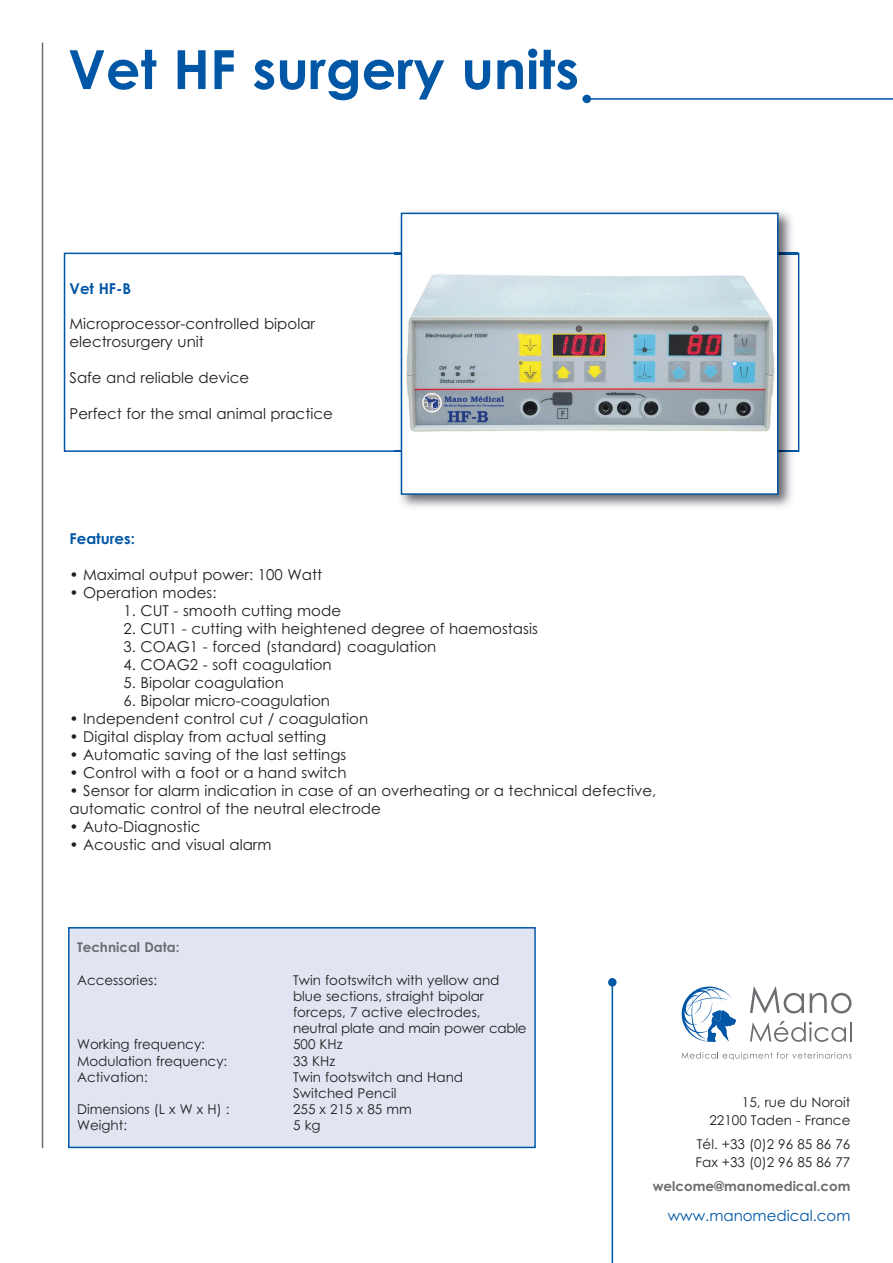
<style>
.page{position:relative;width:893px;height:1263px;background:#fff}
.page>*{position:absolute;margin:0;border:0;box-sizing:border-box;transform-origin:0 0}
.t1{font:700 54px "Century Gothic";color:#0157a5}
.t2{font:15px/18px "Century Gothic";color:#231f20}
.t3{font:15px "Century Gothic";color:#0157a5}
.t4{font:700 15px "Century Gothic";color:#0157a5}
.t5{font:13.5px/16.2px "Century Gothic";color:#231f20}
.t6{font:700 13.5px "Century Gothic";color:#6c6d70}
</style>
<div class="page">
<hr style="left:42px;top:43px;width:1px;height:1105px;background:#6c6d70">
<img style="left:394px;top:211px;width:404px;height:296px">
<img style="left:394px;top:253px;width:404px;height:1px">
<div style="left:402px;top:214px;width:375px;height:279px;background:#fff"></div>
<div style="left:401px;top:213px;width:378px;height:282px;border:2px solid #0157a5"></div>
<img style="left:407px;top:275px;width:367px;height:157px">
<div style="left:68px;top:257px;width:327px;height:191px;background:#fff"></div>
<div style="left:70px;top:928px;width:464px;height:219px;background:#e1e5f2"></div>
<div style="left:68px;top:927px;width:468px;height:221px;border:2px solid #0157a5"></div>
<hr style="left:583px;top:98px;width:310px;height:2px;background:#0157a5">
<div style="left:583px;top:95px;width:8px;height:8px;background:#0157a5;border-radius:50%"></div>
<hr style="left:612px;top:978px;width:1px;height:285px;background:#0157a5">
<div style="left:608px;top:978px;width:9px;height:8px;background:#0157a5;border-radius:50%"></div>
<svg style="left:750px;top:1021px;width:102px;height:21px"></svg>
<svg style="left:682px;top:986px;width:54px;height:56px"></svg>
<svg style="left:750px;top:986px;width:54px;height:27px"></svg>
<svg style="left:810px;top:993px;width:41px;height:20px"></svg>
<svg style="left:682px;top:1052px;width:170px;height:8px"></svg>
<h1 class="t1" style="left:68px;top:39px;width:513px">Vet HF surgery units</h1>
<p class="t4" style="left:70px;top:280px;width:63px">Vet HF-B</p>
<p class="t2" style="left:70px;top:314px;width:247px">Microprocessor-controlled bipolar electrosurgery unit</p>
<p class="t2" style="left:70px;top:368px;width:181px">Safe and reliable device</p>
<p class="t2" style="left:70px;top:404px;width:265px">Perfect for the smal animal practice</p>
<p class="t4" style="left:70px;top:530px;width:67px">Features:</p>
<p class="t2" style="left:70px;top:566px;width:254px">• Maximal output power: 100 Watt</p>
<p class="t2" style="left:70px;top:584px;width:148px">• Operation modes:</p>
<p class="t2" style="left:124px;top:602px;width:219px">1. CUT - smooth cutting mode</p>
<p class="t2" style="left:124px;top:620px;width:416px">2. CUT1 - cutting with heightened degree of haemostasis</p>
<p class="t2" style="left:124px;top:638px;width:314px">3. COAG1 - forced (standard) coagulation</p>
<p class="t2" style="left:124px;top:656px;width:210px">4. COAG2 - soft coagulation</p>
<p class="t2" style="left:124px;top:674px;width:162px">5. Bipolar coagulation</p>
<p class="t2" style="left:124px;top:692px;width:208px">6. Bipolar micro-coagulation</p>
<p class="t2" style="left:70px;top:710px;width:300px">• Independent control cut / coagulation</p>
<p class="t2" style="left:70px;top:728px;width:258px">• Digital display from actual setting</p>
<p class="t2" style="left:70px;top:746px;width:278px">• Automatic saving of the last settings</p>
<p class="t2" style="left:70px;top:764px;width:279px">• Control with a foot or a hand switch</p>
<p class="t2" style="left:70px;top:782px;width:588px">• Sensor for alarm indication in case of an overheating or a technical defective, automatic control of the neutral electrode</p>
<p class="t2" style="left:70px;top:818px;width:132px">• Auto-Diagnostic</p>
<p class="t2" style="left:70px;top:836px;width:203px">• Acoustic and visual alarm</p>
<p class="t6" style="left:77px;top:939px;width:104px">Technical Data:</p>
<p class="t5" style="left:77px;top:972px;width:82px">Accessories:</p>
<p class="t5" style="left:293px;top:972px;width:235px">Twin footswitch with yellow and blue sections, straight bipolar forceps, 7 active electrodes, neutral plate and main power cable</p>
<p class="t5" style="left:77px;top:1036px;width:129px">Working frequency:</p>
<p class="t5" style="left:293px;top:1036px;width:51px">500 KHz</p>
<p class="t5" style="left:77px;top:1053px;width:152px">Modulation frequency:</p>
<p class="t5" style="left:293px;top:1053px;width:44px">33 KHz</p>
<p class="t5" style="left:77px;top:1069px;width:72px">Activation:</p>
<p class="t5" style="left:293px;top:1069px;width:172px">Twin footswitch and Hand<br>Switched Pencil</p>
<p class="t5" style="left:77px;top:1101px;width:154px">Dimensions (L x W x H) :</p>
<p class="t5" style="left:293px;top:1101px;width:120px">255 x 215 x 85 mm</p>
<p class="t5" style="left:77px;top:1117px;width:52px">Weight:</p>
<p class="t5" style="left:293px;top:1117px;width:29px">5 kg</p>
<p class="t5" style="left:709px;top:1093px;width:143px;line-height:18px;text-align:right">15, rue du Noroit<br>22100 Taden - France</p>
<p class="t5" style="left:696px;top:1135px;width:156px;line-height:18px">Tél. +33 (0)2 96 85 86 76<br>Fax +33 (0)2 96 85 86 77</p>
<p class="t6" style="left:653px;top:1178px;width:199px">welcome@manomedical.com</p>
<p class="t3" style="left:668px;top:1207px;width:184px">www.manomedical.com</p>
</div>
